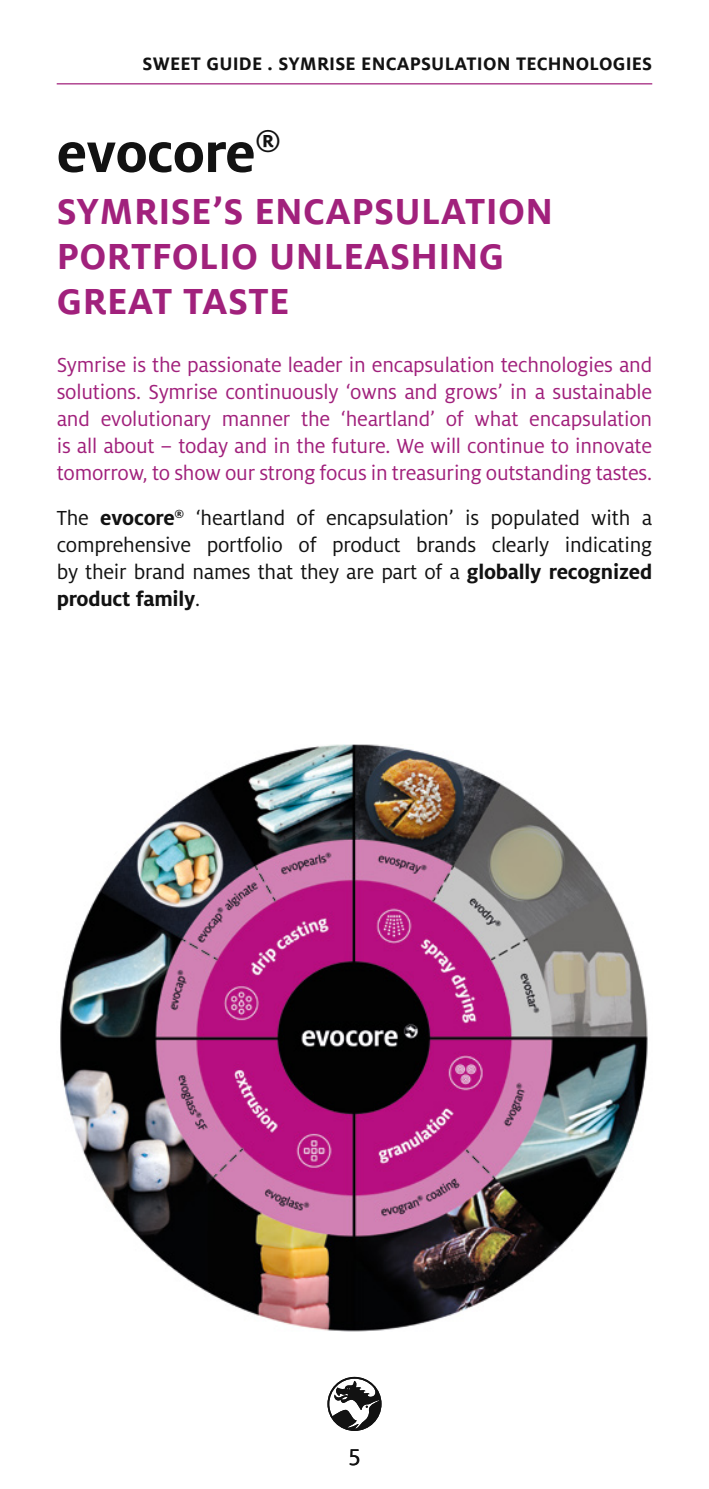
<style>
.page{position:relative;width:709px;height:1489px;background:#fff}
.page>*{position:absolute;margin:0;border:0;box-sizing:border-box;transform-origin:0 0}
.t1{font:700 60px "Milo OT";letter-spacing:-.01em;color:#121212}
.t2{font:700 40px/45px "FF Milofor Symrise";letter-spacing:.01em;color:#a1217c}
.t3{font:25px "FF Milofor Symrise";color:#121212}
.t4{font:22.5px/27px "Milo OT";letter-spacing:-.01em;color:#a1217c;text-align:justify}
.t5{font:22.5px/27px "Milo OT";letter-spacing:-.01em;color:#121212;text-align:justify}
.t6{font:700 20px "FF Milofor Symrise";letter-spacing:.01em;color:#121212}
.s1{font-weight:700}
</style>
<div class="page">
<hr style="left:57px;top:83px;width:595px;height:1px;background:#a1217c">
<svg style="left:327px;top:1376px;width:54px;height:54px"></svg>
<img style="left:60px;top:744px;width:588px;height:588px">
<p class="t6" style="left:143px;top:52px;width:511px">SWEET GUIDE . SYMRISE ENCAPSULATION TECHNOLOGIES</p>
<h1 class="t1" style="left:57px;top:119px;width:226px">evocore<sup>®</sup></h1>
<h2 class="t2" style="left:57px;top:189px;width:498px">SYMRISE’S ENCAPSULATION<br>PORTFOLIO UNLEASHING<br>GREAT TASTE</h2>
<p class="t4" style="left:57px;top:352px;width:597px">Symrise is the passionate leader in encapsulation technologies and solutions. Symrise continuously ‘owns and grows’ in a sustainable and evolutionary manner the ‘heartland’ of what encapsulation is all about – today and in the future. We will continue to innovate tomorrow, to show our strong focus in treasuring outstanding tastes.</p>
<p class="t5" style="left:57px;top:505px;width:597px">The <span class="s1">evocore</span><sup>®</sup> ‘heartland of encapsulation’ is populated with a comprehensive portfolio of product brands clearly indicating by their brand names that they are part of a <span class="s1">globally recognized product family</span>.</p>
<p class="t3" style="left:348px;top:1443px;width:15px">5</p>
</div>
